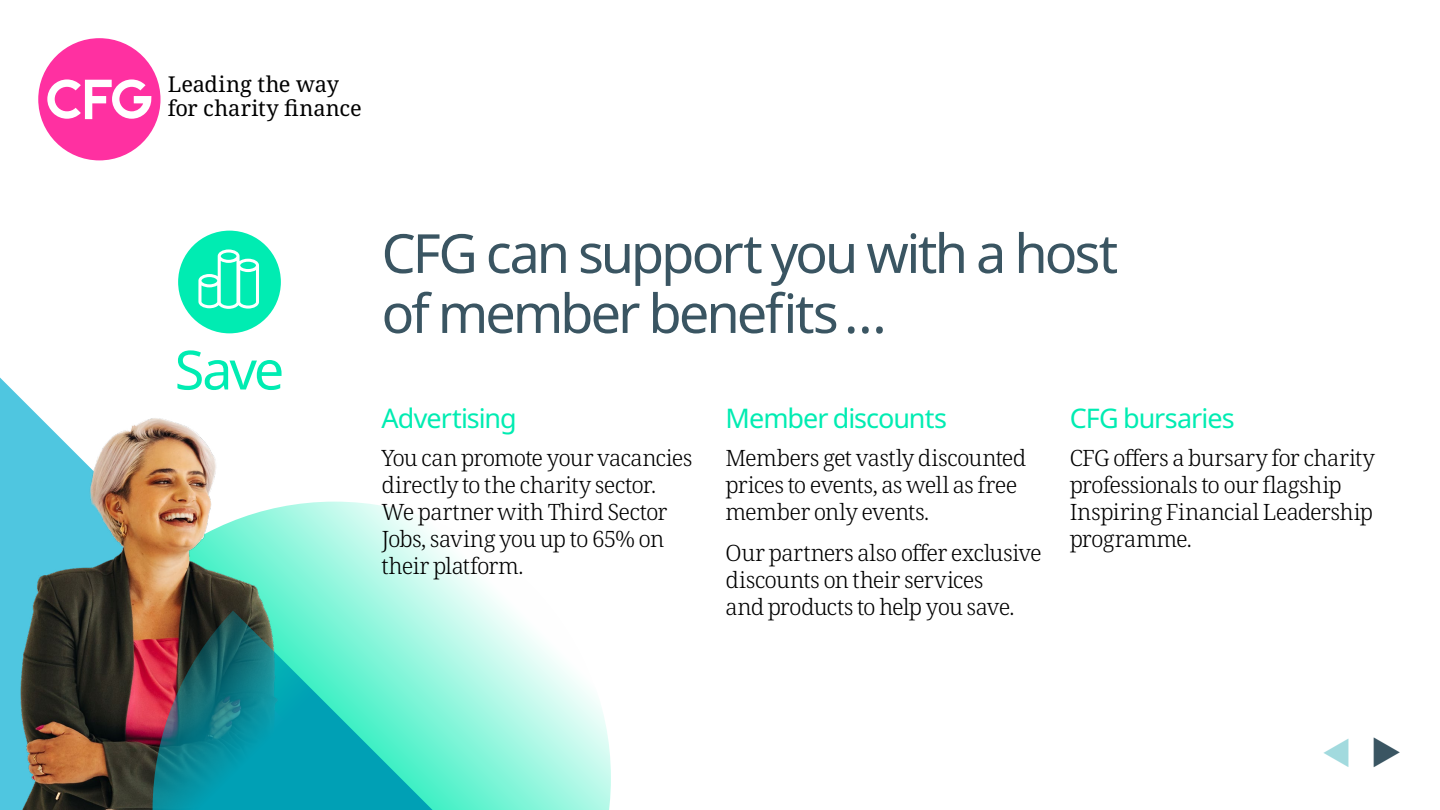
<style>
.page{position:relative;width:1440px;height:810px;background:#fff}
.page>*{position:absolute;margin:0;border:0;box-sizing:border-box;transform-origin:0 0}
.t1{font:54px/60px "Noto Sans";letter-spacing:-.055em;color:#3a5562}
.t2{font:54px "Noto Sans";color:#00ecb2}
.t3{font:27px "Noto Sans";letter-spacing:-.035em;color:#00ecb2}
.t4{font:300 22.5px/27px "Noto Serif";letter-spacing:-.03em;color:#000}
.t5{font:21.83px/24px "Noto Serif";color:#000}
</style>
<div class="page">
<div style="left:178px;top:231px;width:103px;height:102px;background:#00ecb2;border-radius:50%"></div>
<svg style="left:198px;top:249px;width:61px;height:60px"></svg>
<svg style="left:345px;top:502px;width:266px;height:308px"></svg>
<img style="left:0;top:399px;width:345px;height:411px">
<svg style="left:153px;top:611px;width:280px;height:199px"></svg>
<div style="left:38px;top:38px;width:123px;height:122px;background:#ff30a1;border-radius:50%"></div>
<svg style="left:47px;top:79px;width:104px;height:40px"></svg>
<p class="t5" style="left:168px;top:73px;width:195px">Leading the way for charity finance</p>
<h1 class="t2" style="left:175px;top:332px;width:111px">Save</h1>
<h1 class="t1" style="left:382px;top:225px;width:738px">CFG can support you with a host of member benefits …</h1>
<p class="t3" style="left:382px;top:399px;width:137px">Advertising</p>
<p class="t4" style="left:382px;top:446px;width:312px">You can promote your vacancies directly to the charity sector.<br>We partner with Third Sector<br>Jobs, saving you up to 65% on their platform.</p>
<p class="t3" style="left:726px;top:399px;width:223px">Member discounts</p>
<p class="t4" style="left:726px;top:446px;width:302px">Members get vastly discounted prices to events, as well as free member only events.</p>
<p class="t4" style="left:726px;top:540px;width:318px">Our partners also offer exclusive discounts on their services<br>and products to help you save.</p>
<p class="t3" style="left:1070px;top:399px;width:167px">CFG bursaries</p>
<p class="t4" style="left:1070px;top:446px;width:307px">CFG offers a bursary for charity professionals to our flagship<br>Inspiring Financial Leadership programme.</p>
</div>
